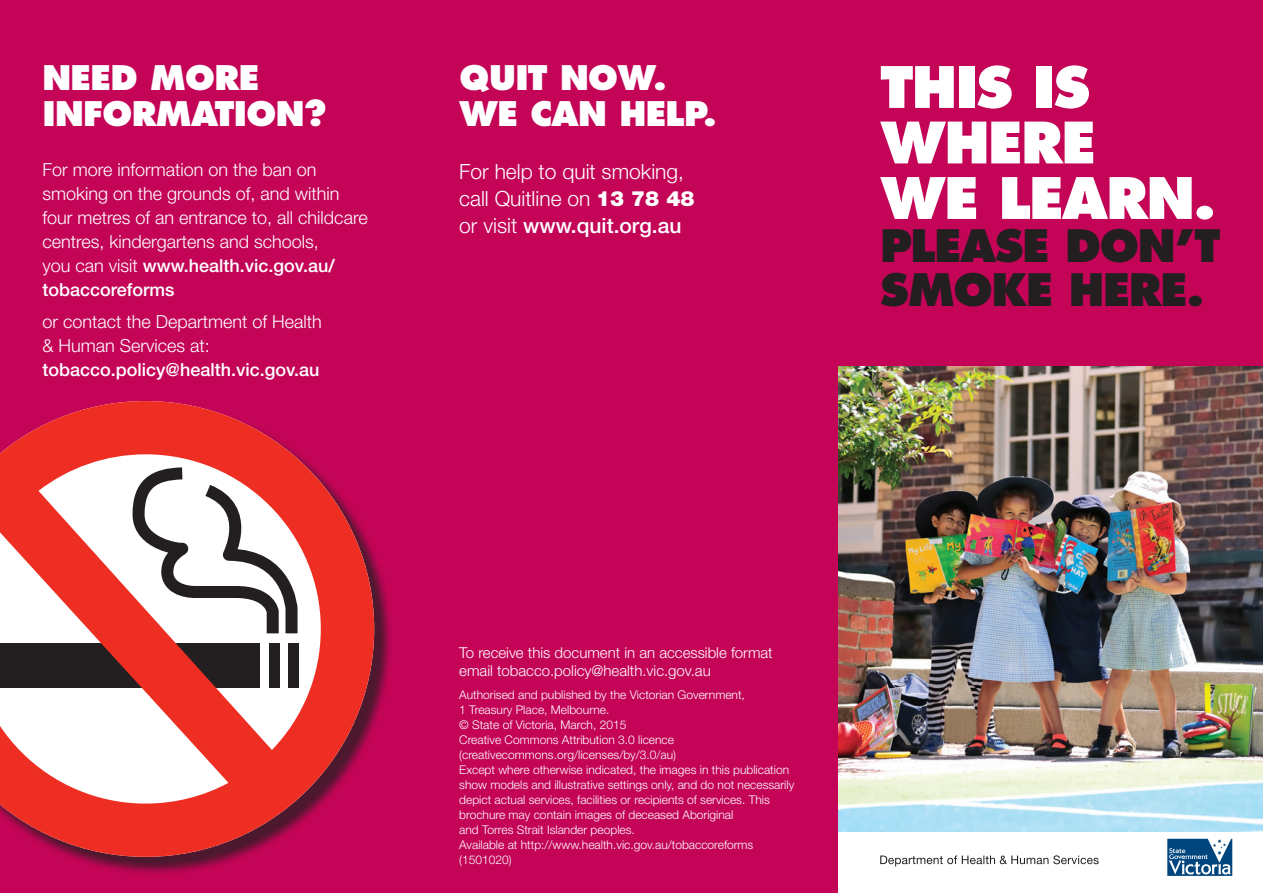
<style>
.page{position:relative;width:1263px;height:893px;background:#fff}
.page>*{position:absolute;margin:0;border:0;box-sizing:border-box;transform-origin:0 0}
.t1{font:800 55.5px/55.5px "Futura";letter-spacing:-.03em;color:#fff}
.t2{font:800 43.5px/43.5px "Futura";letter-spacing:-.03em;color:#231f20}
.t3{font:800 33px/36px "Futura";letter-spacing:-.02em;color:#fff}
.t4{font:300 21px/27px "Helvetica Neue LT";color:#fff}
.t5{font:300 18px/24px "Helvetica Neue LT";color:#fff}
.t6{font:500 18px "Helvetica Neue LT";color:#fff}
.t7{font:300 15px/18px "Helvetica Neue LT";color:#fff}
.t8{font:300 12px/15px "Helvetica Neue LT";color:#fff}
.s1{font-weight:500}
.s2{font-weight:900}
</style>
<div class="page">
<div style="left:0;top:0;width:421px;height:893px;background:#c30457"></div>
<img style="left:838px;top:366px;width:425px;height:465px">
<div style="left:833px;top:0;width:430px;height:366px;background:#c30457"></div>
<div style="left:417px;top:0;width:421px;height:893px;background:#c30457"></div>
<div style="left:0;top:403px;width:393px;height:472px;background:#231f20;opacity:.75"></div>
<svg style="left:0;top:401px;width:374px;height:456px;fill:#ee2e22"></svg>
<svg style="left:127px;top:461px;width:177px;height:184px;background:#d2b4b2"></svg>
<svg style="left:880px;top:855px;width:219px;height:11px"></svg>
<svg style="left:1167px;top:839px;width:65px;height:37px"></svg>
<h3 class="t3" style="left:43px;top:60px;width:286px">NEED MORE<br>INFORMATION?</h3>
<h3 class="t5" style="left:43px;top:157px;width:327px">For more information on the ban on smoking on the grounds of, and within four metres of an entrance to, all childcare centres, kindergartens and schools,<br>you can visit <span class="s1">www.health.vic.gov.au/ tobaccoreforms</span></h3>
<h3 class="t5" style="left:43px;top:309px;width:281px">or contact the Department of Health &amp; Human Services at:</h3>
<h3 class="t6" style="left:43px;top:359px;width:278px">tobacco.policy@health.vic.gov.au</h3>
<h3 class="t3" style="left:459px;top:60px;width:209px">QUIT NOW.<br>WE</h3>
<h3 class="t3" style="left:531px;top:96px;width:111px">CAN HEL</h3>
<h3 class="t3" style="left:684px;top:96px;width:34px">P.</h3>
<h3 class="t4" style="left:459px;top:157px;width:237px">For help to quit smoking, call Quitline on <span class="s2">13 78 48 </span>or visit <span class="s1">www.quit.org.au</span></h3>
<h1 class="t1" style="left:880px;top:59px;width:337px">THIS IS<br>WHERE<br>WE LEARN.</h1>
<h2 class="t2" style="left:880px;top:224px;width:342px">PLEASE DON’T<br>SMOKE HERE.</h2>
<p class="t7" style="left:459px;top:643px;width:315px">To receive this document in an accessible format email tobacco.policy@health.vic.gov.au</p>
<p class="t8" style="left:459px;top:687px;width:336px">Authorised and published by the Victorian Government,<br>1 Treasury Place, Melbourne.<br>© State of Victoria, March, 2015<br>Creative Commons Attribution 3.0 licence (creativecommons.org/licenses/by/3.0/au)<br>Except where otherwise indicated, the images in this publication show models and illustrative settings only, and do not necessarily depict actual services, facilities or recipients of services. This brochure may contain images of deceased Aboriginal<br>and Torres Strait Islander peoples.<br>Available at http://www.health.vic.gov.au/tobaccoreforms (1501020)</p>
</div>
